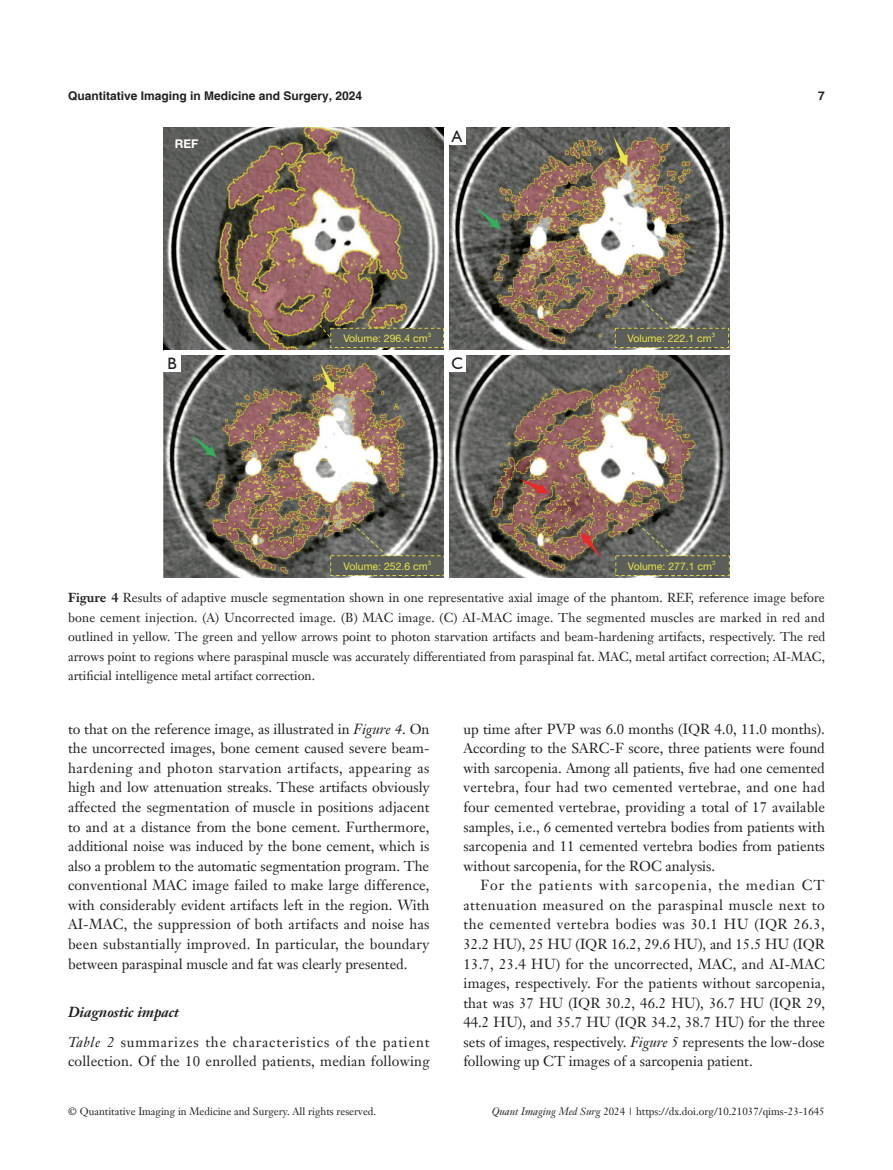
<style>
.page{position:relative;width:893px;height:1170px;background:#fff}
.page>*{position:absolute;margin:0;border:0;box-sizing:border-box;transform-origin:0 0}
.t1{font:16.5px "Humanist 521 BT";color:#231f20}
.t2{font:14.25px/19.5px "Janson Text LT";color:#231f20;text-align:justify}
._2ji-6_5{font:italic 700 14.25px "Janson Text LT";color:#231f20}
.C-tuzhu{font:12.75px/19.5px "Janson Text LT";color:#231f20;text-align:justify}
.t3{font:700 12px "Helvetica";color:#231f20}
.C-tu-chongshu{font:700 12px "Helvetica Neue LT Pro";color:#fff}
.t4{font:10.5px "Janson Text LT";color:#231f20}
.C-tu-chongshu-2{font:10.5px "Helvetica Neue LT Pro";color:#eae846}
.C-tu-chongshu-3{font:6.15px "Helvetica Neue LT Pro";color:#eae846}
.s1{font-weight:700}
.s2{font-style:italic}
</style>
<div class="page">
<img style="left:164px;top:128px;width:565px;height:449px">
<div style="left:449px;top:128px;width:17px;height:17px;background:#fff"></div>
<div style="left:164px;top:354px;width:17px;height:17px;background:#fff"></div>
<div style="left:449px;top:354px;width:17px;height:17px;background:#fff"></div>
<hr style="left:164px;top:350px;width:565px;height:4px;background:#fff">
<div style="left:444px;top:128px;width:5px;height:449px;background:#fff"></div>
<p class="t3" style="left:68px;top:88px;width:296px">Quantitative Imaging in Medicine and Surgery, 2024</p>
<p class="t3" style="left:818px;top:88px;width:8px">7</p>
<p class="C-tu-chongshu" style="left:175px;top:136px;width:25px">REF</p>
<p class="t1" style="left:452px;top:126px;width:12px">A</p>
<p class="C-tu-chongshu-2" style="left:343px;top:331px;width:86px">Volume: 296.4 cm</p>
<p class="C-tu-chongshu-3" style="left:428px;top:331px;width:5px">3</p>
<p class="t1" style="left:167px;top:353px;width:11px">B</p>
<p class="t1" style="left:451px;top:353px;width:13px">C</p>
<p class="C-tu-chongshu-2" style="left:344px;top:559px;width:86px">Volume: 252.6 cm</p>
<p class="C-tu-chongshu-3" style="left:428px;top:558px;width:5px">3</p>
<p class="C-tu-chongshu-2" style="left:627px;top:331px;width:86px">Volume: 222.1 cm</p>
<p class="C-tu-chongshu-3" style="left:712px;top:331px;width:5px">3</p>
<p class="C-tu-chongshu-2" style="left:628px;top:559px;width:86px">Volume: 277.1 cm</p>
<p class="C-tu-chongshu-3" style="left:712px;top:558px;width:5px">3</p>
<p class="C-tuzhu" style="left:68px;top:588px;width:759px"><span class="s1">Figure 4</span> Results of adaptive muscle segmentation shown in one representative axial image of the phantom. REF, reference image before bone cement injection. (A) Uncorrected image. (B) MAC image. (C) AI-MAC image. The segmented muscles are marked in red and outlined in yellow. The green and yellow arrows point to photon starvation artifacts and beam-hardening artifacts, respectively. The red arrows point to regions where paraspinal muscle was accurately differentiated from paraspinal fat. MAC, metal artifact correction; AI-MAC, artificial intelligence metal artifact correction.</p>
<p class="t2" style="left:68px;top:719px;width:363px">to that on the reference image, as illustrated in <span class="s2">Figure 4</span>. On the uncorrected images, bone cement caused severe beam&shy;hardening and photon starvation artifacts, appearing as high and low attenuation streaks. These artifacts obviously affected the segmentation of muscle in positions adjacent to and at a distance from the bone cement. Furthermore, additional noise was induced by the bone cement, which is also a problem to the automatic segmentation program. The conventional MAC image failed to make large difference, with considerably evident artifacts left in the region. With AI-MAC, the suppression of both artifacts and noise has been substantially improved. In particular, the boundary between paraspinal muscle and fat was clearly presented.</p>
<p class="_2ji-6_5" style="left:68px;top:1003px;width:112px">Diagnostic impact</p>
<p class="t2" style="left:68px;top:1031px;width:363px"><span class="s2">Table 2</span> summarizes the characteristics of the patient collection. Of the 10 enrolled patients, median following</p>
<p class="t2" style="left:463px;top:719px;width:363px">up time after PVP was 6.0 months (IQR 4.0, 11.0 months).<br>According to the SARC-F score, three patients were found with sarcopenia. Among all patients, five had one cemented vertebra, four had two cemented vertebrae, and one had four cemented vertebrae, providing a total of 17 available samples, i.e., 6 cemented vertebra bodies from patients with sarcopenia and 11 cemented vertebra bodies from patients without sarcopenia, for the ROC analysis.</p>
<p class="t2" style="left:463px;top:875px;width:363px;text-indent:17px">For the patients with sarcopenia, the median CT attenuation measured on the paraspinal muscle next to the cemented vertebra bodies was 30.1 HU (IQR 26.3, 32.2 HU), 25 HU (IQR 16.2, 29.6 HU), and 15.5 HU (IQR 13.7, 23.4 HU) for the uncorrected, MAC, and AI-MAC images, respectively. For the patients without sarcopenia, that was 37 HU (IQR 30.2, 46.2 HU), 36.7 HU (IQR 29, 44.2 HU), and 35.7 HU (IQR 34.2, 38.7 HU) for the three sets of images, respectively. <span class="s2">Figure 5</span> represents the low-dose following up CT images of a sarcopenia patient.</p>
<p class="t4" style="left:68px;top:1104px;width:310px">© Quantitative Imaging in Medicine and Surgery. All rights reserved.</p>
<p class="t4" style="left:492px;top:1104px;width:334px"><span class="s2">Quant Imaging Med Surg</span> 2024 | https://dx.doi.org/10.21037/qims-23-1645</p>
</div>
